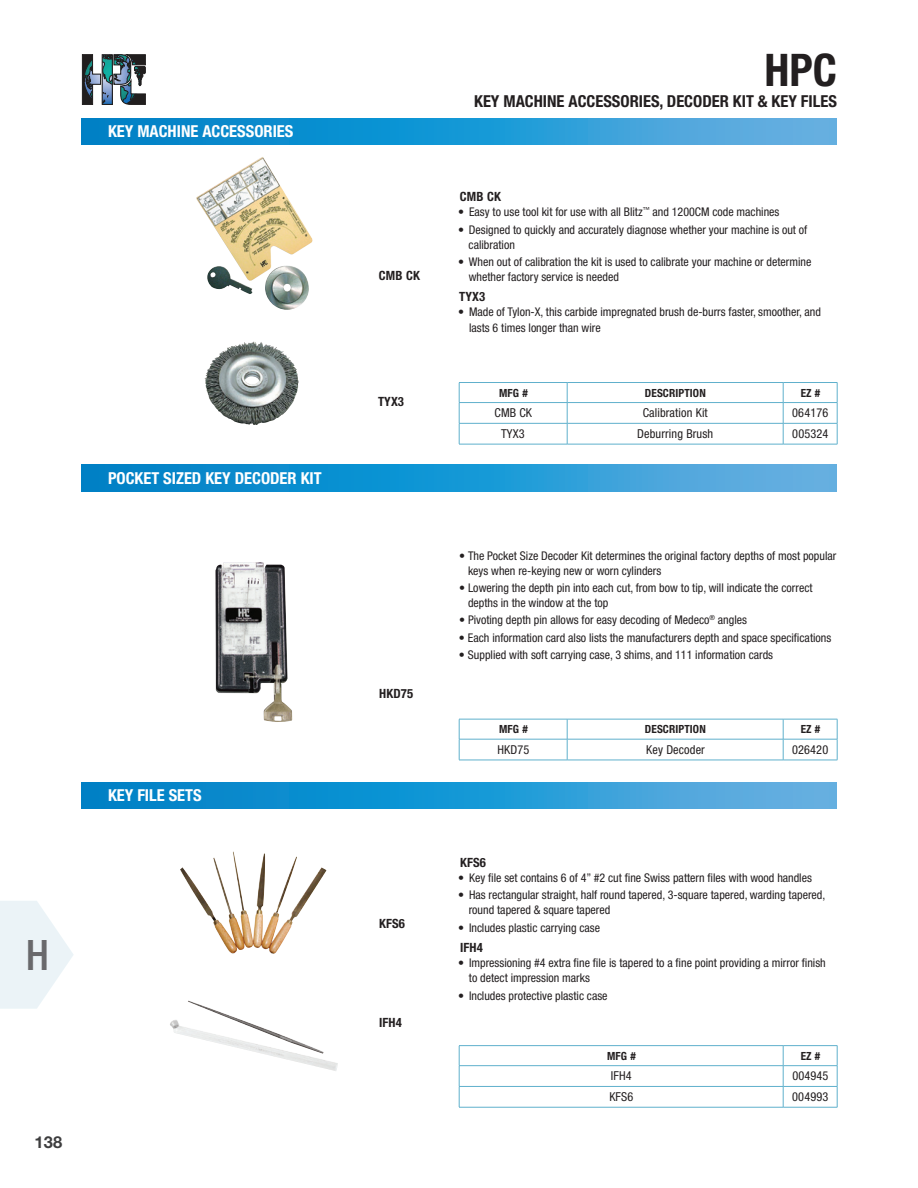
<style>
.page{position:relative;width:918px;height:1188px;background:#fff}
.page>*{position:absolute;margin:0;border:0;box-sizing:border-box;transform-origin:0 0}
.t1{font:700 condensed 45px "Helvetica Neue LT Std";color:#231f20}
.t2{font:500 condensed 42px "Helvetica Neue LT Std";color:#69696c}
.t3{font:700 condensed 16.5px "Helvetica Neue LT Std";color:#fff}
.t4{font:700 condensed 16.5px "Helvetica Neue LT Std";color:#231f20}
.t5{font:700 16.5px "Helvetica Neue LT Std";color:#3e3e3f}
.t6{font:700 condensed 12.75px "Helvetica Neue LT Std";letter-spacing:.01em;color:#231f20}
.t7{font:condensed 12.3px "Helvetica Neue LT Std";letter-spacing:.01em;color:#231f20}
.t8{font:condensed 12px/15px "Helvetica Neue LT Std";color:#231f20}
.t9{font:700 condensed 11.25px "Helvetica Neue LT Std";letter-spacing:.01em;color:#231f20}
</style>
<div class="page">
<svg style="left:82px;top:54px;width:64px;height:51px"></svg>
<svg style="left:81px;top:119px;width:756px;height:16px;background:#2598d4"></svg>
<img style="left:261px;top:1053px;width:77px;height:18px">
<hr style="left:459px;top:1086px;width:324px;height:1px;background:#5fb0cc">
<hr style="left:783px;top:1086px;width:54px;height:1px;background:#5fb0cc">
<svg style="left:783px;top:1053px;width:1px;height:54px"></svg>
<hr style="left:459px;top:1107px;width:324px;height:1px;background:#5fb0cc">
<hr style="left:783px;top:1107px;width:54px;height:1px;background:#5fb0cc">
<svg style="left:459px;top:1053px;width:1px;height:54px"></svg>
<svg style="left:837px;top:1053px;width:1px;height:54px"></svg>
<hr style="left:459px;top:1065px;width:324px;height:1px;background:#5fb0cc">
<hr style="left:783px;top:1065px;width:54px;height:1px;background:#5fb0cc">
<img style="left:0;top:135px;width:838px;height:918px">
<h3 class="t3" style="left:108px;top:121px;width:187px">KEY MACHINE ACCESSORIES</h3>
<h3 class="t3" style="left:108px;top:468px;width:215px">POCKET SIZED KEY DECODER KIT</h3>
<h2 class="t2" style="left:26px;top:931px;width:25px">H</h2>
<h3 class="t3" style="left:108px;top:785px;width:95px">KEY FILE SETS</h3>
<h3 class="t5" style="left:34px;top:1132px;width:29px">138</h3>
<p class="t6" style="left:379px;top:268px;width:43px">CMB CK</p>
<p class="t6" style="left:378px;top:394px;width:28px">TYX 3</p>
<h1 class="t1" style="left:764px;top:43px;width:74px">HPC</h1>
<h3 class="t4" style="left:474px;top:91px;width:10px">KEY</h3>
<h3 class="t4" style="left:503px;top:91px;width:39px">MACHINE</h3>
<h3 class="t4" style="left:569px;top:91px;width:36px">ACCESSORIES</h3>
<h3 class="t4" style="left:660px;top:91px;width:179px">, DECODER KIT &amp; KEY FILES</h3>
<p class="t6" style="left:460px;top:189px;width:43px">CMB CK</p>
<p class="t8" style="left:458px;top:204px;width:323px">• Easy to use tool kit for use with all Blitz<sup>™</sup> and 1200CM code machines</p>
<p class="t8" style="left:469px;top:222px;width:340px;text-indent:-10px">• Designed to quickly and accurately diagnose whether your machine is out of calibration</p>
<p class="t8" style="left:469px;top:254px;width:344px;text-indent:-11px">• When out of calibration the kit is used to calibrate your machine or determine whether factory service is needed</p>
<p class="t6" style="left:459px;top:289px;width:28px">TYX 3</p>
<p class="t8" style="left:469px;top:304px;width:353px;text-indent:-11px">• Made of Tylon-X, this carbide impregnated brush de-burrs faster, smoother, and lasts 6 times longer than wire</p>
<p class="t9" style="left:499px;top:386px;width:30px">MFG #</p>
<p class="t9" style="left:645px;top:386px;width:62px">DESCRIPTION</p>
<p class="t9" style="left:801px;top:386px;width:21px">EZ #</p>
<p class="t7" style="left:495px;top:406px;width:39px">CMB CK</p>
<p class="t7" style="left:643px;top:406px;width:67px">Calibration Kit</p>
<p class="t7" style="left:792px;top:406px;width:38px">064176</p>
<p class="t7" style="left:501px;top:427px;width:25px">TYX3</p>
<p class="t7" style="left:637px;top:427px;width:77px">Deburring Brush</p>
<p class="t7" style="left:792px;top:427px;width:38px">005324</p>
<p class="t6" style="left:379px;top:686px;width:36px">HKD75</p>
<p class="t6" style="left:379px;top:915px;width:27px">KFS6</p>
<p class="t6" style="left:379px;top:1015px;width:24px">IFH 4</p>
<p class="t8" style="left:468px;top:548px;width:370px;text-indent:-9px">• The Pocket Size Decoder Kit determines the original factory depths of most popular keys when re-keying new or worn cylinders</p>
<p class="t8" style="left:468px;top:580px;width:346px;text-indent:-9px">• Lowering the depth pin into each cut, from bow to tip, will indicate the correct depths in the window at the top</p>
<p class="t8" style="left:459px;top:613px;width:290px">• Pivoting depth pin allows for easy decoding of Medeco<sup>®</sup> angles</p>
<p class="t8" style="left:459px;top:630px;width:374px">• Each information card also lists the manufacturers depth and space specifications</p>
<p class="t8" style="left:459px;top:647px;width:316px">• Supplied with soft carrying case, 3 shims, and 111 information cards</p>
<p class="t9" style="left:499px;top:722px;width:30px">MFG #</p>
<p class="t9" style="left:645px;top:722px;width:62px">DESCRIPTION</p>
<p class="t9" style="left:801px;top:722px;width:21px">EZ #</p>
<p class="t7" style="left:498px;top:742px;width:33px">HKD75</p>
<p class="t7" style="left:646px;top:742px;width:60px">Key Decoder</p>
<p class="t7" style="left:792px;top:742px;width:38px">026420</p>
<p class="t6" style="left:460px;top:855px;width:27px">KFS6</p>
<p class="t8" style="left:458px;top:870px;width:355px">• Key file set contains 6 of 4” #2 cut fine Swiss pattern files with wood handles</p>
<p class="t8" style="left:469px;top:888px;width:358px;text-indent:-10px">• Has rectangular straight, half round tapered, 3-square tapered, warding tapered, round tapered &amp; square tapered</p>
<p class="t8" style="left:458px;top:920px;width:143px">• Includes plastic carrying case</p>
<p class="t6" style="left:460px;top:940px;width:24px">IFH 4</p>
<p class="t8" style="left:469px;top:955px;width:358px;text-indent:-11px">• Impressioning #4 extra fine file is tapered to a fine point providing a mirror finish to detect impression marks</p>
<p class="t8" style="left:458px;top:988px;width:151px">• Includes protective plastic case</p>
<p class="t9" style="left:607px;top:1049px;width:30px">MFG #</p>
<p class="t9" style="left:801px;top:1049px;width:21px">EZ #</p>
<p class="t7" style="left:611px;top:1069px;width:22px">IFH4</p>
<p class="t7" style="left:792px;top:1069px;width:38px">004945</p>
<p class="t7" style="left:609px;top:1090px;width:26px">KFS6</p>
<p class="t7" style="left:792px;top:1090px;width:38px">004993</p>
</div>
